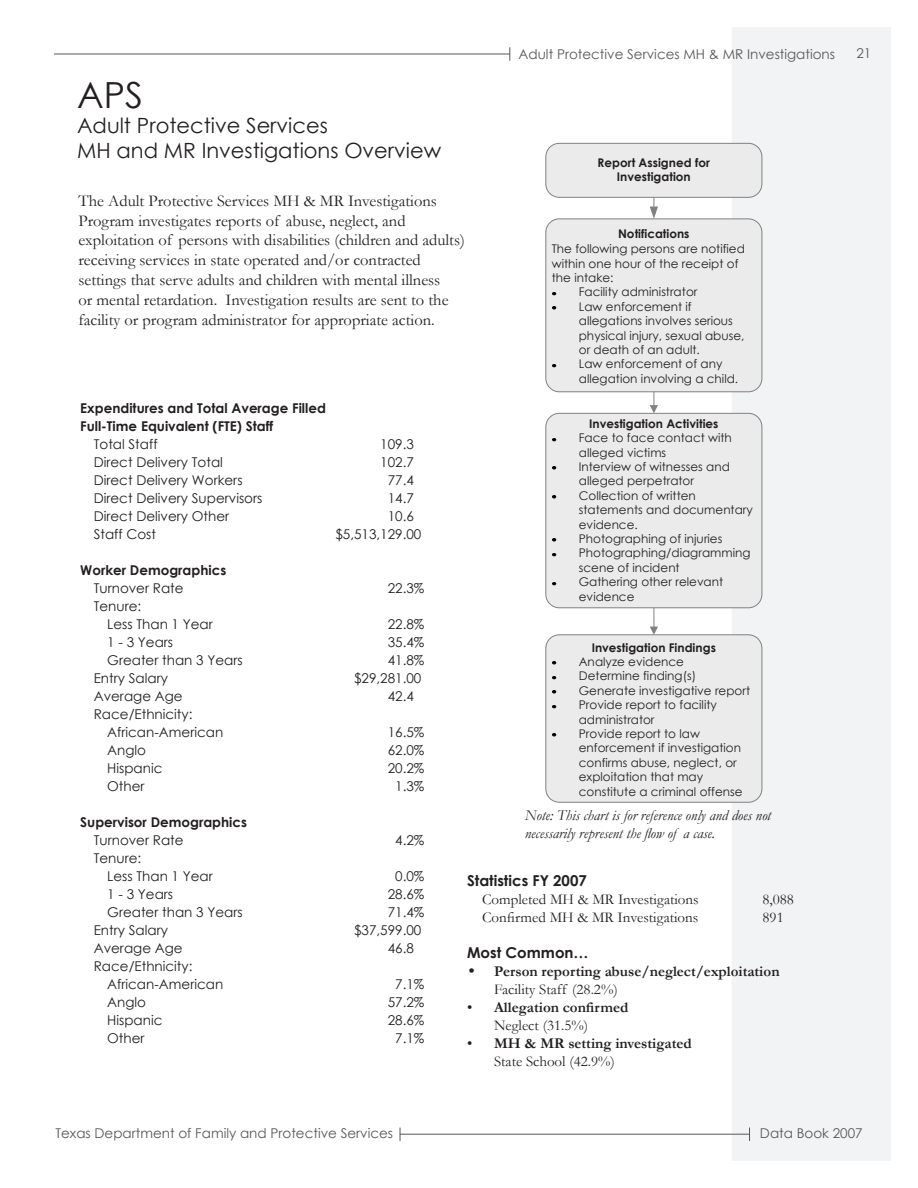
<style>
.page{position:relative;width:918px;height:1188px;background:#fff}
.page>*{position:absolute;margin:0;border:0;box-sizing:border-box;transform-origin:0 0}
.t1{font:36px "Century Gothic";color:#231f20}
.t2{font:21px/25.2px "Century Gothic";color:#231f20}
.t3{font:16.5px/19.8px "Garamond";color:#231f20}
.t4{font:700 15px/18px "Garamond";color:#231f20}
.t5{font:italic 15px/18px "Garamond";color:#231f20}
.t6{font:15px "Garamond";color:#231f20}
.t7{font:700 15px "Century Gothic";color:#231f20}
.t8{font:13.5px/18px "Century Gothic";color:#231f20}
.t9{font:700 13.5px/18px "Century Gothic";color:#231f20}
.t10{font:13.5px "Century Gothic";color:#57585a}
.t11{font:12px/14.4px "Century Gothic";color:#231f20}
.t12{font:700 12px/14.4px "Century Gothic";color:#231f20;text-align:center}
.s1{font-family:"Century Gothic";font-weight:400}
.s2{font-weight:400}
</style>
<div class="page">
<div style="left:732px;top:28px;width:158px;height:1132px;background:#f2f3f4"></div>
<div style="left:732px;top:27px;width:159px;height:1134px;border:2px solid #f2f3f4"></div>
<hr style="left:400px;top:1134px;width:349px;height:1px;background:#57585a">
<svg style="left:400px;top:1128px;width:1px;height:13px"></svg>
<svg style="left:749px;top:1127px;width:1px;height:14px"></svg>
<hr style="left:54px;top:54px;width:456px;height:1px;background:#57585a">
<svg style="left:510px;top:47px;width:1px;height:14px"></svg>
<div style="left:546px;top:143px;width:216px;height:54px;background:#ebebec;border-radius:13px"></div>
<div style="left:546px;top:143px;width:216px;height:55px;border:1px solid #808180;border-radius:13px"></div>
<div style="left:546px;top:219px;width:216px;height:173px;background:#ebebec;border-radius:13px"></div>
<div style="left:546px;top:219px;width:216px;height:173px;border:1px solid #808180;border-radius:13px"></div>
<img style="left:552px;top:292px;width:4px;height:15px">
<img style="left:552px;top:307px;width:4px;height:3px">
<img style="left:552px;top:364px;width:4px;height:4px">
<div style="left:546px;top:635px;width:216px;height:167px;background:#ebebec;border-radius:13px"></div>
<div style="left:546px;top:635px;width:216px;height:167px;border:1px solid #808180;border-radius:13px"></div>
<img style="left:552px;top:662px;width:4px;height:3px">
<img style="left:552px;top:676px;width:4px;height:15px">
<img style="left:552px;top:691px;width:4px;height:3px">
<img style="left:552px;top:705px;width:4px;height:4px">
<img style="left:552px;top:734px;width:4px;height:3px">
<svg style="left:650px;top:197px;width:8px;height:22px"></svg>
<svg style="left:650px;top:608px;width:8px;height:27px"></svg>
<div style="left:546px;top:413px;width:216px;height:195px;background:#ebebec;border-radius:13px"></div>
<div style="left:546px;top:413px;width:216px;height:195px;border:1px solid #808180;border-radius:13px"></div>
<img style="left:552px;top:438px;width:4px;height:4px">
<img style="left:552px;top:467px;width:4px;height:3px">
<img style="left:552px;top:496px;width:4px;height:3px">
<img style="left:552px;top:539px;width:4px;height:3px">
<img style="left:552px;top:553px;width:4px;height:4px">
<img style="left:552px;top:582px;width:4px;height:4px">
<svg style="left:650px;top:392px;width:8px;height:21px"></svg>
<h1 class="t1" style="left:77px;top:70px;width:67px">APS</h1>
<h2 class="t2" style="left:77px;top:113px;width:366px">Adult Protective Services<br>MH and MR Investigations Overview</h2>
<p class="t3" style="left:78px;top:190px;width:388px">The Adult Protective Services MH &amp; MR Investigations Program investigates reports of abuse, neglect, and exploitation of persons with disabilities (children and adults) receiving services in state operated and/or contracted settings that serve adults and children with mental illness<br>or mental retardation. Investigation results are sent to the facility or program administrator for appropriate action.</p>
<p class="t9" style="left:80px;top:399px;width:247px">Expenditures and Total Average Filled<br>Full-Time Equivalent (FTE) Staff</p>
<p class="t8" style="left:94px;top:435px;width:65px">Total Staff</p>
<p class="t8" style="left:380px;top:435px;width:35px">109.3</p>
<p class="t8" style="left:94px;top:453px;width:131px">Direct Delivery Total</p>
<p class="t8" style="left:380px;top:453px;width:35px">102.7</p>
<p class="t8" style="left:94px;top:471px;width:150px">Direct Delivery Workers</p>
<p class="t8" style="left:388px;top:471px;width:28px">77.4</p>
<p class="t8" style="left:94px;top:489px;width:170px">Direct Delivery Supervisors</p>
<p class="t8" style="left:388px;top:489px;width:28px">14.7</p>
<p class="t8" style="left:94px;top:507px;width:137px">Direct Delivery Other</p>
<p class="t8" style="left:388px;top:507px;width:28px">10.6</p>
<p class="t8" style="left:94px;top:525px;width:64px">Staff Cost</p>
<p class="t8" style="left:335px;top:525px;width:88px">$5,513,129.00</p>
<p class="t9" style="left:80px;top:561px;width:148px">Worker Demographics</p>
<p class="t8" style="left:94px;top:579px;width:91px">Turnover Rate</p>
<p class="t8" style="left:388px;top:579px;width:38px">22.3%</p>
<p class="t8" style="left:107px;top:597px;width:107px;text-indent:-14px">Tenure:<br>Less Than 1 Year</p>
<p class="t8" style="left:388px;top:615px;width:38px">22.8%</p>
<p class="t10" style="left:519px;top:45px;width:318px">Adult Protective Services MH &amp; MR Investigations</p>
<p class="t10" style="left:857px;top:43px;width:16px">21</p>
<p class="t12" style="left:598px;top:155px;width:114px">Report Assigned for<br>Investigation</p>
<p class="t12" style="left:618px;top:226px;width:73px">Notifications</p>
<p class="t11" style="left:552px;top:241px;width:195px">The following persons are notified</p>
<p class="t11" style="left:552px;top:256px;width:188px">within one hour of the receipt of</p>
<p class="t11" style="left:552px;top:270px;width:63px">the intake:</p>
<p class="t11" style="left:579px;top:285px;width:120px">Facility administrator</p>
<p class="t11" style="left:579px;top:299px;width:114px">Law enforcement if</p>
<p class="t11" style="left:579px;top:313px;width:156px">allegations involves serious</p>
<p class="t11" style="left:579px;top:328px;width:167px">physical injury, sexual abuse,</p>
<p class="t11" style="left:579px;top:342px;width:123px">or death of an adult.</p>
<p class="t11" style="left:579px;top:357px;width:145px">Law enforcement of any</p>
<p class="t11" style="left:579px;top:371px;width:161px">allegation involving a child.</p>
<p class="t12" style="left:589px;top:416px;width:131px">Investigation Activities</p>
<p class="t11" style="left:579px;top:430px;width:176px">Face to face contact with alleged victims<br>Interview of witnesses and alleged perpetrator<br>Collection of written statements and documentary evidence.<br>Photographing of injuries<br>Photographing/diagramming scene of incident<br>Gathering other relevant evidence</p>
<p class="t8" style="left:107px;top:633px;width:67px">1 - 3 Years</p>
<p class="t8" style="left:388px;top:633px;width:38px">35.4%</p>
<p class="t8" style="left:107px;top:651px;width:137px">Greater than 3 Years</p>
<p class="t8" style="left:388px;top:651px;width:38px">41.8%</p>
<p class="t8" style="left:94px;top:669px;width:76px">Entry Salary</p>
<p class="t8" style="left:354px;top:669px;width:69px">$29,281.00</p>
<p class="t8" style="left:94px;top:687px;width:90px">Average Age</p>
<p class="t8" style="left:388px;top:687px;width:28px">42.4</p>
<p class="t8" style="left:107px;top:705px;width:118px;text-indent:-14px">Race/Ethnicity:<br>African-American</p>
<p class="t8" style="left:388px;top:723px;width:38px">16.5%</p>
<p class="t8" style="left:107px;top:741px;width:40px">Anglo</p>
<p class="t8" style="left:388px;top:741px;width:38px">62.0%</p>
<p class="t8" style="left:107px;top:759px;width:57px">Hispanic</p>
<p class="t8" style="left:388px;top:759px;width:38px">20.2%</p>
<p class="t8" style="left:107px;top:777px;width:39px">Other</p>
<p class="t8" style="left:395px;top:777px;width:31px">1.3%</p>
<p class="t9" style="left:80px;top:813px;width:168px">Supervisor Demographics</p>
<p class="t8" style="left:94px;top:831px;width:91px">Turnover Rate</p>
<p class="t8" style="left:395px;top:831px;width:31px">4.2%</p>
<p class="t8" style="left:107px;top:849px;width:107px;text-indent:-14px">Tenure:<br>Less Than 1 Year</p>
<p class="t8" style="left:395px;top:867px;width:31px">0.0%</p>
<p class="t8" style="left:107px;top:885px;width:67px">1 - 3 Years</p>
<p class="t8" style="left:388px;top:885px;width:38px">28.6%</p>
<p class="t8" style="left:107px;top:903px;width:137px">Greater than 3 Years</p>
<p class="t8" style="left:388px;top:903px;width:38px">71.4%</p>
<p class="t8" style="left:94px;top:921px;width:76px">Entry Salary</p>
<p class="t8" style="left:354px;top:921px;width:69px">$37,599.00</p>
<p class="t8" style="left:94px;top:939px;width:90px">Average Age</p>
<p class="t8" style="left:388px;top:939px;width:28px">46.8</p>
<p class="t8" style="left:107px;top:957px;width:118px;text-indent:-14px">Race/Ethnicity:<br>African-American</p>
<p class="t8" style="left:395px;top:975px;width:31px">7.1%</p>
<p class="t8" style="left:107px;top:993px;width:40px">Anglo</p>
<p class="t8" style="left:388px;top:993px;width:38px">57.2%</p>
<p class="t8" style="left:107px;top:1011px;width:57px">Hispanic</p>
<p class="t8" style="left:388px;top:1011px;width:38px">28.6%</p>
<p class="t8" style="left:107px;top:1029px;width:39px">Other</p>
<p class="t8" style="left:395px;top:1029px;width:31px">7.1%</p>
<p class="t12" style="left:592px;top:639px;width:126px">Investigation Findings</p>
<p class="t11" style="left:579px;top:654px;width:173px">Analyze evidence<br>Determine finding(s)<br>Generate investigative report<br>Provide report to facility administrator<br>Provide report to law enforcement if investigation confirms abuse, neglect, or exploitation that may constitute a criminal offense</p>
<p class="t5" style="left:525px;top:806px;width:248px">Note: This chart is for reference only and does not necessarily represent the flow of a case.</p>
<p class="t7" style="left:467px;top:869px;width:121px">Statistics FY 2007</p>
<p class="t6" style="left:482px;top:889px;width:218px">Completed MH &amp; MR Investigations</p>
<p class="t6" style="left:763px;top:889px;width:33px">8,088</p>
<p class="t6" style="left:482px;top:907px;width:218px">Confirmed MH &amp; MR Investigations</p>
<p class="t6" style="left:763px;top:907px;width:23px">891</p>
<p class="t7" style="left:467px;top:941px;width:123px">Most Common…</p>
<p class="t4" style="left:494px;top:963px;width:287px;text-indent:-27px"><span class="s1">•</span> Person reporting abuse/neglect/exploitation<br><span class="s2">Facility Staff (28.2%)</span></p>
<p class="t4" style="left:494px;top:999px;width:136px;text-indent:-27px"><span class="s2">•</span> Allegation confirmed<br><span class="s2">Neglect (31.5%)</span></p>
<p class="t4" style="left:494px;top:1035px;width:199px;text-indent:-27px"><span class="s2">•</span> MH &amp; MR setting investigated<br><span class="s2">State School (42.9%)</span></p>
<p class="t10" style="left:55px;top:1123px;width:339px">Texas Department of Family and Protective Services</p>
<p class="t10" style="left:760px;top:1123px;width:104px">Data Book 2007</p>
</div>
